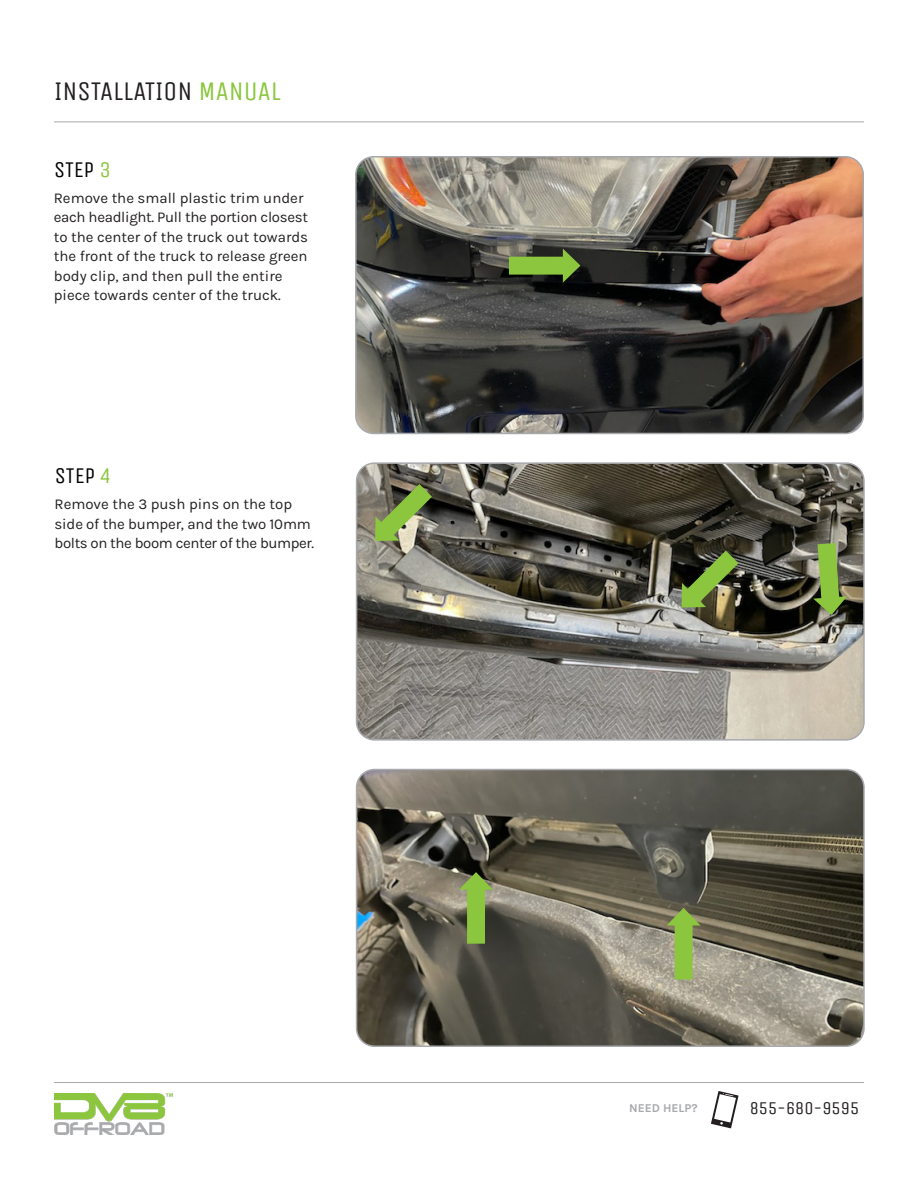
<style>
.page{position:relative;width:918px;height:1188px;background:#fff}
.page>*{position:absolute;margin:0;border:0;box-sizing:border-box;transform-origin:0 0}
.t1{font:27px "Unica One";color:#231f20}
.t2{font:22.5px "Unica One";color:#010101}
.t3{font:18px "Unica One";color:#231f20}
.t4{font:15px/19.5px "Karla";color:#231f20}
.t5{font:15px/19.5px "Karla";letter-spacing:-.02em;color:#231f20}
.t6{font:15px "Karla";letter-spacing:-.025em;color:#231f20}
.t7{font:12px "Karla";color:#a8a9ad}
.s1{color:#8bc63e}
</style>
<div class="page">
<hr style="left:54px;top:122px;width:810px;height:1px;background:#a8a9ad">
<img style="left:54px;top:1093px;width:119px;height:41px">
<hr style="left:54px;top:1082px;width:810px;height:1px;background:#a8a9ad">
<svg style="left:711px;top:1091px;width:28px;height:37px"></svg>
<img style="left:358px;top:159px;width:505px;height:274px">
<div style="left:355px;top:156px;width:509px;height:278px;border:2px solid #a8a9ad;border-radius:18px"></div>
<img style="left:359px;top:465px;width:503px;height:273px">
<div style="left:356px;top:462px;width:509px;height:279px;border:2px solid #a8a9ad;border-radius:18px"></div>
<img style="left:357px;top:770px;width:505px;height:276px">
<div style="left:356px;top:769px;width:509px;height:278px;border:2px solid #a8a9ad;border-radius:18px"></div>
<svg style="left:509px;top:249px;width:71px;height:34px"></svg>
<svg style="left:375px;top:484px;width:57px;height:57px"></svg>
<svg style="left:682px;top:551px;width:56px;height:56px"></svg>
<svg style="left:813px;top:543px;width:34px;height:72px"></svg>
<svg style="left:667px;top:908px;width:34px;height:71px"></svg>
<svg style="left:459px;top:872px;width:34px;height:72px"></svg>
<p class="t1" style="left:54px;top:76px;width:228px">INSTALLATION <span class="s1">MANUAL</span></p>
<p class="t2" style="left:54px;top:156px;width:58px">STEP <span class="s1">3</span></p>
<p class="t5" style="left:54px;top:187px;width:256px">Remove the small plastic trim under each headlight. Pull the portion closest</p>
<p class="t4" style="left:54px;top:226px;width:256px">to the center of the truck out towards the front of the truck to release green body clip, and then pull the entire piece towards center of the truck.</p>
<p class="t2" style="left:55px;top:462px;width:58px">STEP <span class="s1">4</span></p>
<p class="t4" style="left:55px;top:494px;width:258px">Remove the 3 push pins on the top side of the bumper, and the two 10mm</p>
<p class="t6" style="left:55px;top:533px;width:261px">bolts on the boom center of the bumper.</p>
<p class="t7" style="left:629px;top:1100px;width:70px">NEED HELP?</p>
<p class="t3" style="left:750px;top:1097px;width:111px">855-680-9595</p>
</div>
